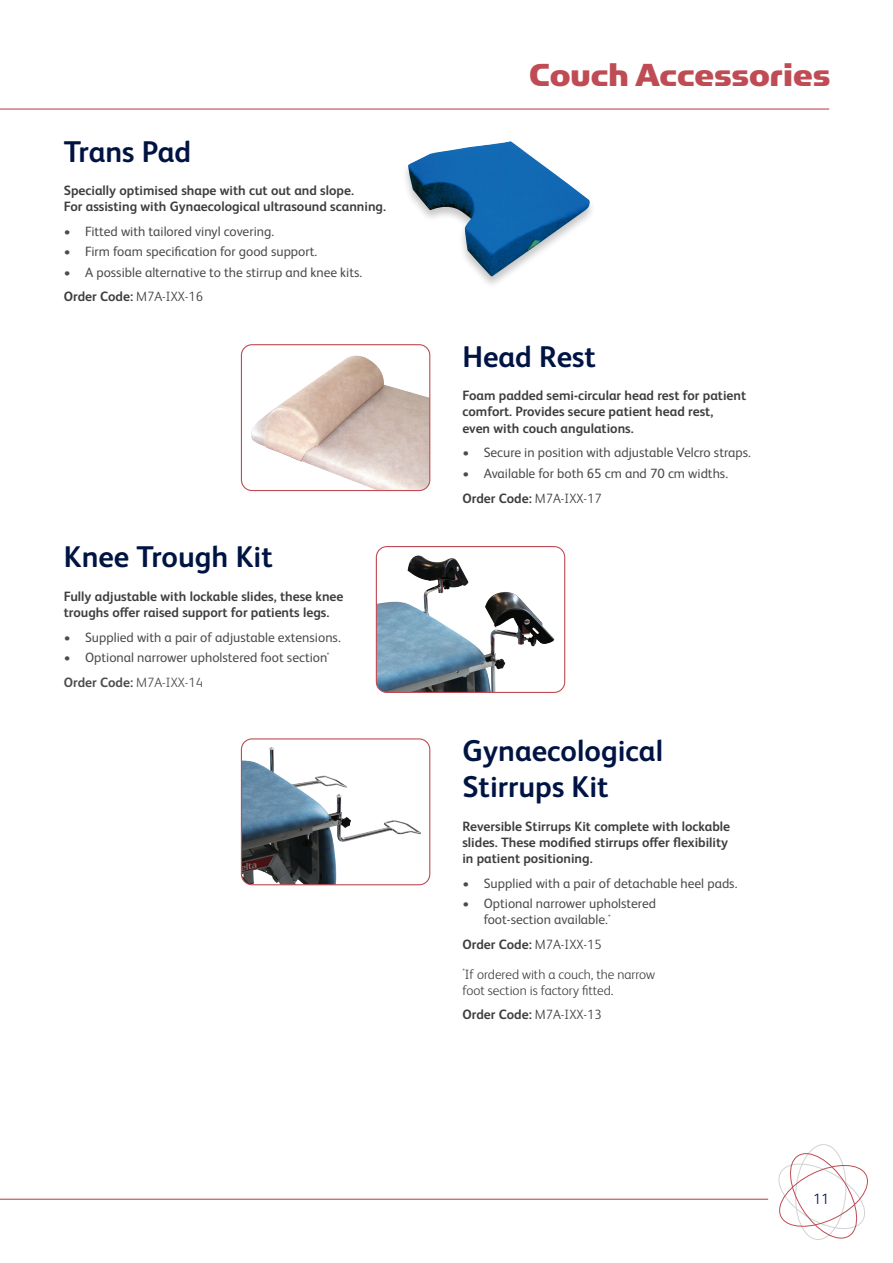
<style>
.page{position:relative;width:893px;height:1263px;background:#fff}
.page>*{position:absolute;margin:0;border:0;box-sizing:border-box;transform-origin:0 0}
.t1{font:36px "Simian Display Chimpanzee";color:#bf4c54}
.t2{font:700 30px/36px "FS Albert Pro";color:#001443}
.t3{font:300 15px "FS Albert Pro";color:#001443}
.Blue_Body_Text{font:700 13.5px/16.2px "FS Albert Pro";color:#3e3e3f}
.t4{font:13.5px/16.2px "FS Albert Pro";color:#4b4c4d}
.Codes{font:700 13.5px "FS Albert Pro";color:#3e3e3f}
.Codes-2{font:300 13.5px/16.2px "FS Albert Pro";color:#3e3e3f}
.Bullets{font:700 13.5px "FS Albert Pro";color:#4b4c4d}
.s1{font-weight:300}
</style>
<div class="page">
<hr style="left:0;top:108px;width:829px;height:2px;background:#bf4c54">
<img style="left:376px;top:555px;width:179px;height:136px">
<div style="left:376px;top:546px;width:189px;height:147px;border:1px solid #bf4c54;border-radius:11px"></div>
<img style="left:408px;top:141px;width:182px;height:136px">
<img style="left:243px;top:346px;width:187px;height:144px">
<div style="left:241px;top:344px;width:189px;height:147px;border:1px solid #bf4c54;border-radius:11px"></div>
<img style="left:241px;top:747px;width:180px;height:138px">
<div style="left:241px;top:738px;width:189px;height:147px;border:1px solid #bf4c54;border-radius:11px"></div>
<svg style="left:778px;top:1144px;width:90px;height:96px"></svg>
<hr style="left:0;top:1198px;width:768px;height:2px;background:#bf4c54">
<p class="t2" style="left:64px;top:132px;width:129px">Trans Pad</p>
<p class="Blue_Body_Text" style="left:64px;top:181px;width:324px">Specially optimised shape with cut out and slope.<br>For assisting with Gynaecological ultrasound scanning.</p>
<p class="t4" style="left:64px;top:222px;width:212px">• Fitted with tailored vinyl covering.</p>
<p class="t4" style="left:64px;top:242px;width:255px">• Firm foam specification for good support.</p>
<p class="t4" style="left:64px;top:263px;width:300px">• A possible alternative to the stirrup and knee kits.</p>
<p class="Codes" style="left:64px;top:287px;width:141px">Order Code: <span class="s1">M7A-IXX-16</span></p>
<p class="t2" style="left:64px;top:538px;width:211px">Knee Trough Kit</p>
<p class="Blue_Body_Text" style="left:64px;top:587px;width:281px">Fully adjustable with lockable slides, these knee troughs offer raised support for patients legs.</p>
<p class="t4" style="left:64px;top:628px;width:278px">• Supplied with a pair of adjustable extensions.</p>
<p class="t4" style="left:64px;top:648px;width:267px">• Optional narrower upholstered foot section<sup>*</sup></p>
<p class="Bullets" style="left:64px;top:673px;width:141px">Order Code: <span class="s1">M7A-IXX-14</span></p>
<p class="t1" style="left:529px;top:56px;width:303px">Couch Accessories</p>
<p class="t2" style="left:462px;top:337px;width:135px">Head Rest</p>
<p class="Blue_Body_Text" style="left:462px;top:387px;width:285px">Foam padded semi-circular head rest for patient comfort. Provides secure patient head rest,<br>even with couch angulations.</p>
<p class="t4" style="left:462px;top:444px;width:290px">• Secure in position with adjustable Velcro straps.</p>
<p class="t4" style="left:462px;top:464px;width:267px">• Available for both 65 cm and 70 cm widths.</p>
<p class="Codes" style="left:462px;top:488px;width:141px">Order Code: <span class="s1">M7A-IXX-17</span></p>
<p class="t2" style="left:462px;top:731px;width:202px">Gynaecological<br>Stirrups Kit</p>
<p class="Blue_Body_Text" style="left:462px;top:817px;width:269px">Reversible Stirrups Kit complete with lockable slides. These modified stirrups offer flexibility in patient positioning.</p>
<p class="t4" style="left:462px;top:874px;width:277px">• Supplied with a pair of detachable heel pads.</p>
<p class="t4" style="left:484px;top:894px;width:174px;text-indent:-21px">• Optional narrower upholstered foot-section available.<sup>*</sup></p>
<p class="Codes" style="left:462px;top:935px;width:141px">Order Code: <span class="s1">M7A-IXX-15</span></p>
<p class="Codes-2" style="left:462px;top:965px;width:194px"><sup>*</sup>If ordered with a couch, the narrow foot section is factory fitted.</p>
<p class="Codes" style="left:462px;top:1005px;width:141px">Order Code: <span class="s1">M7A-IXX-13</span></p>
<p class="t3" style="left:813px;top:1188px;width:18px">11</p>
</div>
